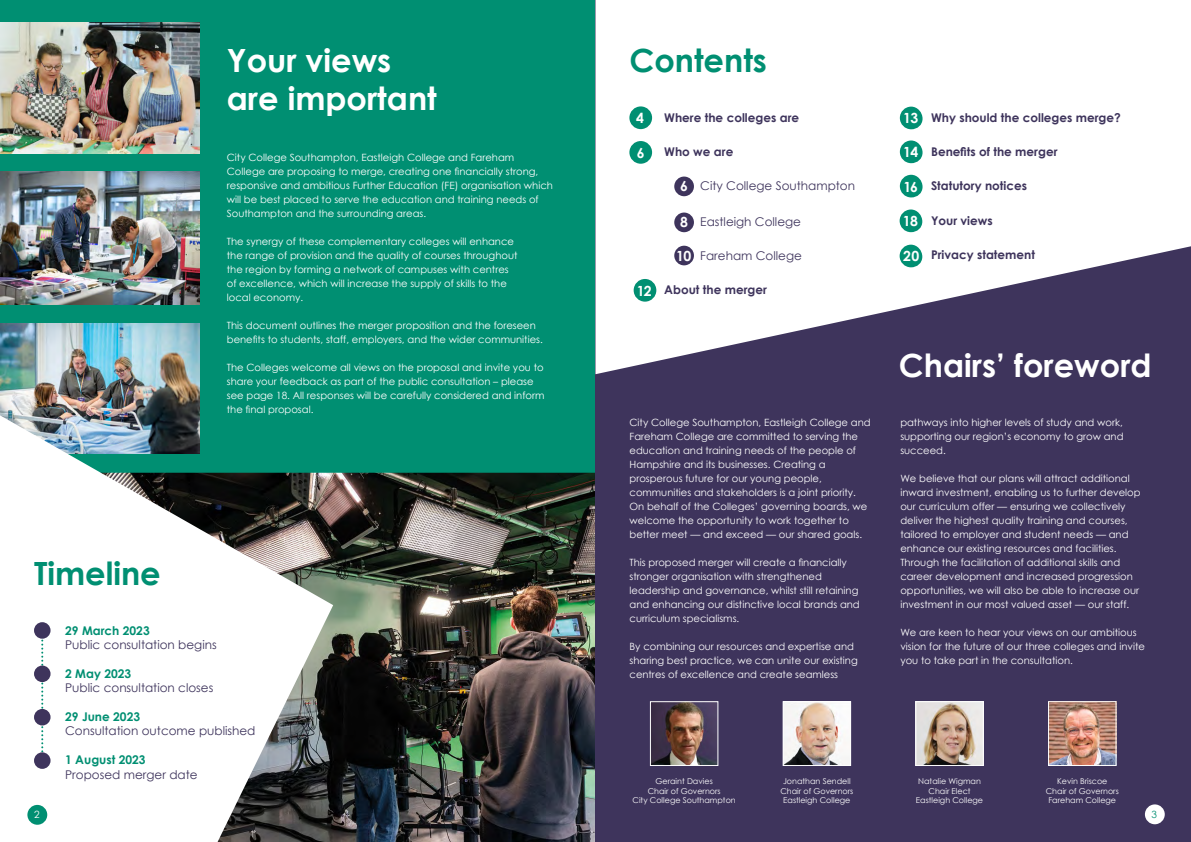
<style>
.page{position:relative;width:1191px;height:842px;background:#fff}
.page>*{position:absolute;margin:0;border:0;box-sizing:border-box;transform-origin:0 0}
.t1{font:700 32px/38.4px "Century Gothic";color:#fff}
.t2{font:700 32px "Century Gothic";color:#008f72}
.t3{font:700 14px "Century Gothic";letter-spacing:-.045em;color:#fff}
.t4{font:12px "Century Gothic";color:#3e345c}
.t5{font:700 12px "Century Gothic";color:#3e345c}
.t6{font:700 12px "Century Gothic";color:#008f72}
.t7{font:10px/14px "Century Gothic";color:#fff}
.t8{font:10px "Century Gothic";color:#008f72}
.t9{font:8px/9.6px "Century Gothic";color:#fff;text-align:center}
</style>
<div class="page">
<img style="left:333px;top:473px;width:262px;height:369px">
<div style="left:2px;top:2px;width:592px;height:469px;background:#008f72"></div>
<img style="left:0;top:323px;width:199px;height:92px">
<svg style="left:0;top:415px;width:333px;height:427px"></svg>
<svg style="left:41px;top:682px;width:2px;height:27px"></svg>
<svg style="left:41px;top:639px;width:2px;height:26px"></svg>
<svg style="left:41px;top:725px;width:2px;height:27px"></svg>
<div style="left:34px;top:622px;width:17px;height:17px;background:#3e345c;border-radius:50%"></div>
<div style="left:34px;top:709px;width:17px;height:16px;background:#3e345c;border-radius:50%"></div>
<div style="left:34px;top:665px;width:17px;height:17px;background:#3e345c;border-radius:50%"></div>
<div style="left:34px;top:752px;width:17px;height:17px;background:#3e345c;border-radius:50%"></div>
<hr style="left:65px;top:656px;width:169px;height:1px;background:#fff">
<hr style="left:65px;top:700px;width:169px;height:1px;background:#fff">
<hr style="left:65px;top:743px;width:169px;height:1px;background:#fff">
<img style="left:0;top:23px;width:199px;height:130px">
<div style="left:27px;top:805px;width:20px;height:20px;background:#008f72;border-radius:50%"></div>
<div style="left:595px;top:1px;width:596px;height:841px;background:#3e345c"></div>
<svg style="left:595px;top:0;width:596px;height:374px;fill:#fff"></svg>
<img style="left:652px;top:703px;width:64px;height:61px">
<div style="left:650px;top:701px;width:68px;height:65px;border:1px solid #fff"></div>
<img style="left:784px;top:703px;width:65px;height:61px">
<div style="left:782px;top:701px;width:69px;height:65px;border:1px solid #fff"></div>
<img style="left:917px;top:703px;width:64px;height:61px">
<div style="left:915px;top:701px;width:68px;height:65px;border:1px solid #fff"></div>
<div style="left:631px;top:108px;width:19px;height:20px;background:#008f72;border-radius:50%"></div>
<div style="left:629px;top:106px;width:23px;height:23px;border:3px solid #008f72;border-radius:50%"></div>
<div style="left:631px;top:143px;width:19px;height:19px;background:#008f72;border-radius:50%"></div>
<div style="left:629px;top:141px;width:23px;height:23px;border:3px solid #008f72;border-radius:50%"></div>
<div style="left:635px;top:280px;width:20px;height:20px;background:#008f72;border-radius:50%"></div>
<div style="left:633px;top:279px;width:23px;height:23px;border:3px solid #008f72;border-radius:50%"></div>
<div style="left:674px;top:177px;width:20px;height:19px;background:#3e345c;border-radius:50%"></div>
<div style="left:674px;top:213px;width:20px;height:19px;background:#3e345c;border-radius:50%"></div>
<div style="left:674px;top:246px;width:20px;height:19px;background:#3e345c;border-radius:50%"></div>
<div style="left:901px;top:108px;width:20px;height:20px;background:#008f72;border-radius:10px"></div>
<div style="left:900px;top:107px;width:22px;height:22px;border:3px solid #008f72;border-radius:10px"></div>
<div style="left:901px;top:142px;width:20px;height:20px;background:#008f72;border-radius:10px"></div>
<div style="left:900px;top:140px;width:22px;height:23px;border:3px solid #008f72;border-radius:10px"></div>
<div style="left:901px;top:176px;width:20px;height:20px;background:#008f72;border-radius:10px"></div>
<div style="left:900px;top:175px;width:22px;height:22px;border:3px solid #008f72;border-radius:10px"></div>
<div style="left:901px;top:211px;width:19px;height:20px;background:#008f72;border-radius:10px"></div>
<div style="left:899px;top:209px;width:23px;height:23px;border:3px solid #008f72;border-radius:10px"></div>
<div style="left:901px;top:246px;width:19px;height:20px;background:#008f72;border-radius:10px"></div>
<div style="left:899px;top:245px;width:23px;height:22px;border:3px solid #008f72;border-radius:10px"></div>
<div style="left:1144px;top:804px;width:20px;height:20px;background:#fff;border-radius:50%"></div>
<img style="left:0;top:172px;width:199px;height:132px">
<img style="left:1050px;top:703px;width:64px;height:61px">
<div style="left:1048px;top:701px;width:68px;height:65px;border:1px solid #fff"></div>
<h1 class="t2" style="left:34px;top:549px;width:128px">Timeline</h1>
<h1 class="t1" style="left:227px;top:40px;width:211px">Your views are important</h1>
<p class="t7" style="left:227px;top:150px;width:327px">City College Southampton, Eastleigh College and Fareham College are proposing to merge, creating one financially strong, responsive and ambitious Further Education (FE) organisation which will be best placed to serve the education and training needs of Southampton and the surrounding areas.</p>
<p class="t7" style="left:227px;top:234px;width:292px">The synergy of these complementary colleges will enhance the range of provision and the quality of courses throughout the region by forming a network of campuses with centres of excellence, which will increase the supply of skills to the local economy.</p>
<p class="t7" style="left:227px;top:318px;width:317px">This document outlines the merger proposition and the foreseen benefits to students, staff, employers, and the wider communities.</p>
<p class="t7" style="left:227px;top:360px;width:319px">The Colleges welcome all views on the proposal and invite you to share your feedback as part of the public consultation – please see page 18. All responses will be carefully considered and inform the final proposal.</p>
<p class="t7" style="left:34px;top:807px;width:7px">2</p>
<p class="t6" style="left:65px;top:621px;width:86px">29 March 2023</p>
<p class="t4" style="left:65px;top:636px;width:153px">Public consultation begins</p>
<p class="t6" style="left:65px;top:664px;width:67px">2 May 2023</p>
<p class="t4" style="left:65px;top:679px;width:150px">Public consultation closes</p>
<p class="t6" style="left:65px;top:707px;width:76px">29 June 2023</p>
<p class="t4" style="left:65px;top:723px;width:192px">Consultation outcome published</p>
<p class="t6" style="left:65px;top:751px;width:82px">1 August 2023</p>
<p class="t4" style="left:65px;top:766px;width:134px">Proposed merger date</p>
<h1 class="t2" style="left:629px;top:36px;width:139px">Contents</h1>
<h2 class="t3" style="left:636px;top:107px;width:9px">4</h2>
<h2 class="t3" style="left:637px;top:142px;width:9px">6</h2>
<h2 class="t3" style="left:637px;top:280px;width:17px">12</h2>
<p class="t5" style="left:664px;top:108px;width:136px">Where the colleges are</p>
<p class="t5" style="left:664px;top:143px;width:71px">Who we are</p>
<p class="t4" style="left:700px;top:178px;width:156px">City College Southampton</p>
<p class="t4" style="left:700px;top:213px;width:102px">Eastleigh College</p>
<p class="t4" style="left:700px;top:247px;width:103px">Fareham College</p>
<p class="t5" style="left:664px;top:280px;width:104px">About the merger</p>
<h2 class="t3" style="left:680px;top:175px;width:9px">6</h2>
<h2 class="t3" style="left:680px;top:211px;width:9px">8</h2>
<h2 class="t3" style="left:676px;top:245px;width:17px">10</h2>
<p class="t7" style="left:629px;top:415px;width:243px">City College Southampton, Eastleigh College and Fareham College are committed to serving the education and training needs of the people of Hampshire and its businesses. Creating a prosperous future for our young people, communities and stakeholders is a joint priority.<br>On behalf of the Colleges’ governing boards, we welcome the opportunity to work together to better meet — and exceed — our shared goals.</p>
<p class="t7" style="left:629px;top:555px;width:232px">This proposed merger will create a financially stronger organisation with strengthened leadership and governance, whilst still retaining and enhancing our distinctive local brands and curriculum specialisms.</p>
<p class="t7" style="left:629px;top:639px;width:230px">By combining our resources and expertise and sharing best practice, we can unite our existing centres of excellence and create seamless</p>
<h2 class="t3" style="left:903px;top:107px;width:17px">13</h2>
<h2 class="t3" style="left:903px;top:142px;width:16px">14</h2>
<h2 class="t3" style="left:903px;top:176px;width:16px">16</h2>
<h2 class="t3" style="left:903px;top:211px;width:17px">18</h2>
<h2 class="t3" style="left:903px;top:245px;width:18px">20</h2>
<p class="t5" style="left:931px;top:108px;width:191px">Why should the colleges merge?</p>
<p class="t5" style="left:931px;top:143px;width:128px">Benefits of the merger</p>
<p class="t5" style="left:931px;top:177px;width:97px">Statutory notices</p>
<p class="t5" style="left:931px;top:211px;width:63px">Your views</p>
<p class="t5" style="left:931px;top:246px;width:105px">Privacy statement</p>
<h1 class="t1" style="left:899px;top:345px;width:254px">Chairs’ foreword</h1>
<p class="t7" style="left:900px;top:415px;width:225px;text-align:justify">pathways into higher levels of study and work, supporting our region’s economy to grow and succeed.</p>
<p class="t7" style="left:900px;top:471px;width:242px">We believe that our plans will attract additional inward investment, enabling us to further develop our curriculum offer — ensuring we collectively deliver the highest quality training and courses, tailored to employer and student needs — and enhance our existing resources and facilities.<br>Through the facilitation of additional skills and career development and increased progression opportunities, we will also be able to increase our investment in our most valued asset — our staff.</p>
<p class="t7" style="left:900px;top:625px;width:246px">We are keen to hear your views on our ambitious vision for the future of our three colleges and invite you to take part in the consultation.</p>
<p class="t9" style="left:632px;top:776px;width:105px">Geraint Davies<br>Chair of Governors<br>City College Southampton</p>
<p class="t9" style="left:780px;top:776px;width:74px">Jonathan Sendell<br>Chair of Governors<br>Eastleigh College</p>
<p class="t9" style="left:916px;top:776px;width:69px">Natalie Wigman<br>Chair Elect<br>Eastleigh College</p>
<p class="t9" style="left:1045px;top:776px;width:74px">Kevin Briscoe<br>Chair of Governors<br>Fareham College</p>
<p class="t8" style="left:1151px;top:807px;width:7px">3</p>
</div>
